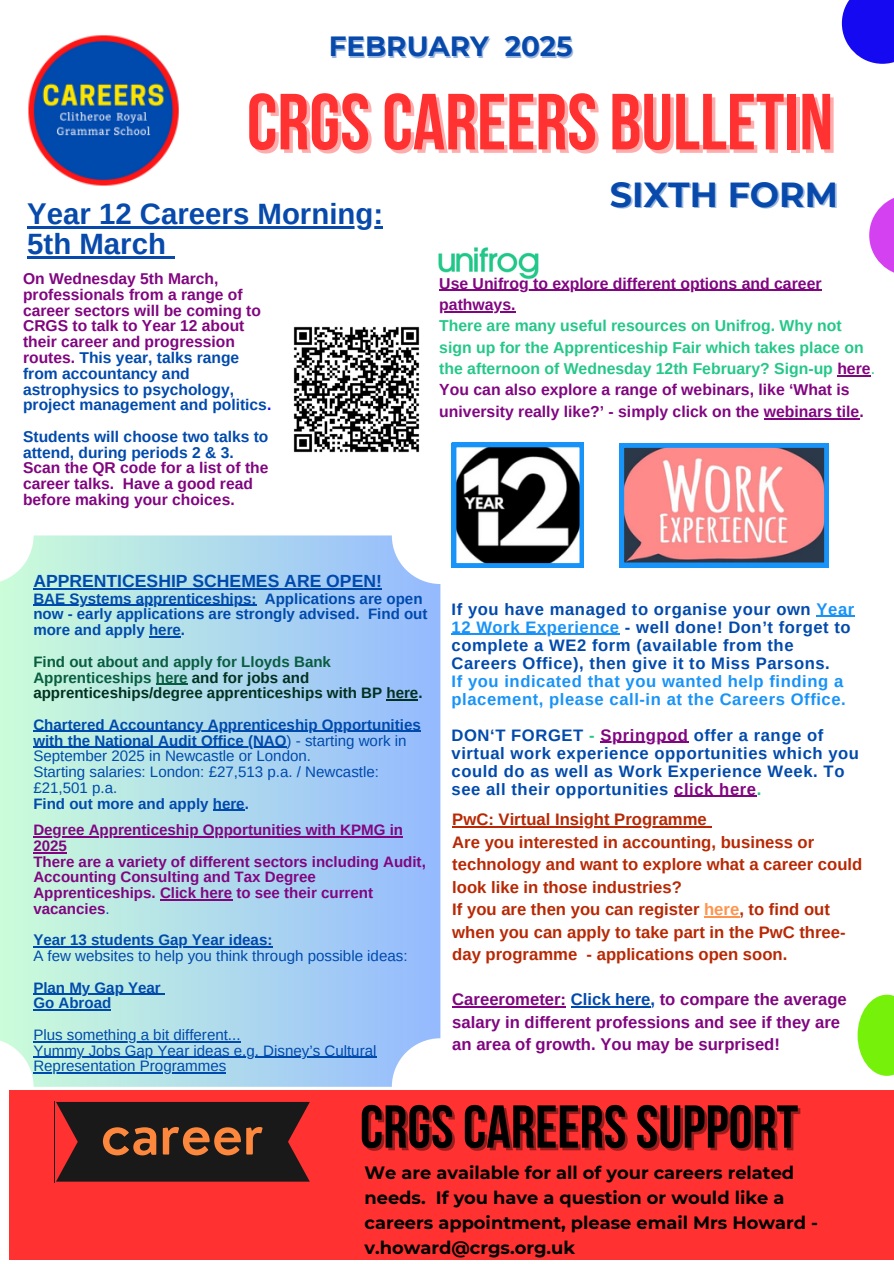
<style>
.page{position:relative;width:894px;height:1264px;background:#fff}
.page>*{position:absolute;margin:0;border:0;box-sizing:border-box;transform-origin:0 0}
.t1{font:700 79.2px "Bebas Neue";color:#ff3131}
.t2{font:700 60.3px "Bebas Neue";color:#000}
.t3{font:700 34.8px "Montserrat";color:#074aac}
.t4{font:700 29.4px/30.3px "Arimo";color:#074aac}
.t5{font:700 27.75px "Montserrat";color:#074aac}
.t6{font:700 17.85px/24.8px "Montserrat";color:#000}
.t7{font:700 17.55px "Arimo";color:#004aad}
.t8{font:700 16.65px/22.5px "Arimo";color:#b82804}
.t9{font:700 16.65px/18px "Arimo";letter-spacing:.035em;color:#1893f8}
.t10{font:700 16.65px/18px "Arimo";letter-spacing:.035em;color:#004aad}
.t11{font:700 16.65px/22.5px "Arimo";color:#810580}
.t12{font:700 15.75px/21.3px "Arimo";color:#23c889}
.t13{font:700 15.75px/21.3px "Arimo";color:#810580}
.t14{font:700 15.6px/15.8px "Arimo";color:#810580}
.t15{font:700 15.6px/15.8px "Arimo";color:#004aad}
.t16{font:15.15px/15.8px "Arimo";color:#004aad}
.t17{font:700 15.15px/15.8px "Arimo";color:#004aad}
.t18{font:700 15.15px/15.8px "Arimo";color:#810580}
.t19{font:700 15.15px/15.8px "Arimo";color:#013120}
.s1{color:rgb(7 74 172/.4)}
.s2{color:#004aad}
.s3{color:#1509f1}
.s4{color:#810580}
.s5{font-weight:400}
.s6{color:#095d40}
.s7{font-weight:700}
.s8{font-weight:400;color:#004aad}
.s9{color:#1893f8}
.s10{color:#23c889}
.s11{color:#ff944e}
</style>
<div class="page">
<div style="left:9px;top:1090px;width:884px;height:170px;background:#ff3131"></div>
<svg style="left:857px;top:994px;width:36px;height:81px;fill:#76f109"></svg>
<img style="left:28px;top:35px;width:151px;height:151px">
<div style="left:55px;top:1101px;width:256px;height:81px;background:#191919"></div>
<svg style="left:103px;top:1127px;width:53px;height:28px"></svg>
<svg style="left:163px;top:1127px;width:99px;height:28px"></svg>
<svg style="left:869px;top:198px;width:24px;height:74px;fill:#d441f1"></svg>
<div style="left:841px;top:0;width:52px;height:64px;background:#1509f1"></div>
<img style="left:438px;top:247px;width:100px;height:66px">
<hr style="left:439px;top:290px;width:33px;height:1px;background:#810580">
<hr style="left:472px;top:290px;width:56px;height:1px;background:#810580">
<hr style="left:528px;top:290px;width:293px;height:1px;background:#810580">
<hr style="left:439px;top:311px;width:76px;height:1px;background:#810580">
<hr style="left:837px;top:375px;width:33px;height:1px;background:#810580">
<hr style="left:763px;top:418px;width:96px;height:1px;background:#810580">
<svg style="left:619px;top:443px;width:209px;height:124px;background:#ca919e"></svg>
<svg style="left:452px;top:443px;width:131px;height:124px"></svg>
<svg style="left:0;top:535px;width:440px;height:551px;background:#afd9eb"></svg>
<img style="left:293px;top:326px;width:127px;height:127px">
<hr style="left:33px;top:588px;width:349px;height:1px;background:#004aad">
<hr style="left:33px;top:605px;width:223px;height:1px;background:#004aad">
<hr style="left:149px;top:636px;width:32px;height:1px;background:#004aad">
<hr style="left:156px;top:683px;width:32px;height:1px;background:#095d40">
<hr style="left:386px;top:699px;width:32px;height:1px;background:#013120">
<hr style="left:33px;top:731px;width:76px;height:1px;background:#004aad">
<hr style="left:109px;top:731px;width:311px;height:1px;background:#004aad">
<hr style="left:33px;top:746px;width:253px;height:1px;background:#004aad">
<hr style="left:213px;top:809px;width:31px;height:1px;background:#004aad">
<hr style="left:816px;top:615px;width:38px;height:2px;background:#1893f8">
<hr style="left:451px;top:633px;width:168px;height:2px;background:#1893f8">
<hr style="left:600px;top:741px;width:88px;height:2px;background:#810580">
<hr style="left:674px;top:795px;width:82px;height:2px;background:#810580">
<hr style="left:27px;top:226px;width:356px;height:2px;background:#074aac">
<hr style="left:27px;top:256px;width:139px;height:3px;background:#074aac">
<svg style="left:166px;top:256px;width:8px;height:3px"></svg>
<hr style="left:33px;top:836px;width:370px;height:1px;background:#810580">
<hr style="left:33px;top:852px;width:34px;height:1px;background:#810580">
<hr style="left:160px;top:899px;width:72px;height:1px;background:#810580">
<hr style="left:33px;top:946px;width:239px;height:1px;background:#004aad">
<hr style="left:33px;top:993px;width:128px;height:1px;background:#004aad">
<hr style="left:33px;top:1009px;width:78px;height:1px;background:#004aad">
<hr style="left:33px;top:1041px;width:207px;height:1px;background:#004aad">
<hr style="left:33px;top:1056px;width:343px;height:1px;background:#004aad">
<hr style="left:33px;top:1072px;width:193px;height:1px;background:#004aad">
<hr style="left:452px;top:826px;width:254px;height:1px;background:#b82804">
<hr style="left:704px;top:916px;width:35px;height:1px;background:#ff944e">
<hr style="left:452px;top:1006px;width:114px;height:1px;background:#810580">
<hr style="left:570px;top:1006px;width:80px;height:1px;background:#004aad">
<p class="t5" style="left:328px;top:30px;width:247px">FEBRUARY <span class="s1">2025</span></p>
<p class="t1" style="left:247px;top:90px;width:587px">CRGSCAREERS BULLETIN</p>
<p class="t3" style="left:609px;top:173px;width:229px">SIXTH FORM</p>
<p class="t4" style="left:27px;top:198px;width:357px">Year 12 Careers Morning:<br>5th March</p>
<p class="t14" style="left:23px;top:271px;width:250px">On Wednesday 5th March, professionals from a range of career sectors will be coming to<br>CRGS to talk to Year 12 about their career and progression routes. <span class="s2">This year, talks range from accountancy and astrophysics to psychology, project management and politics</span><span class="s3">.</span></p>
<p class="t15" style="left:23px;top:428px;width:247px">Students will choose two talks to attend, during periods 2 &amp; 3.</p>
<p class="t14" style="left:23px;top:460px;width:247px">Scan the QR code for a list of the career talks. Have a good read before making your choices.</p>
<p class="t13" style="left:439px;top:272px;width:383px">Use Unifrog to explore different options and career</p>
<h3 class="t12" style="left:439px;top:294px;width:437px"><span class="s4">pathways.<br></span>There are many useful resources on Unifrog. Why not sign up for the Apprenticeship Fair which takes place on the afternoon of Wednesday 12th February? Sign-up <span class="s4">here</span><span class="s5">.</span></h3>
<h5 class="t13" style="left:439px;top:379px;width:426px">You can also explore a range of webinars, like ‘What is university really like?’ - simply click on the webinars tile.</h5>
<p class="t7" style="left:33px;top:571px;width:350px">APPRENTICESHIP SCHEMES ARE OPEN!</p>
<p class="t17" style="left:33px;top:590px;width:395px">BAE Systems apprenticeships: Applications are open now - early applications are strongly advised. Find out more and apply here.</p>
<p class="t19" style="left:33px;top:653px;width:390px"><span class="s6">Find out about and apply for Lloyds Bank<br>Apprenticeships here</span> and for jobs and apprenticeships/degree apprenticeships with BP here.</p>
<p class="t17" style="left:33px;top:716px;width:389px">Chartered Accountancy Apprenticeship Opportunities</p>
<p class="t16" style="left:33px;top:732px;width:374px"><span class="s7">with the National Audit Office (NAO</span>) - starting work in September 2025 in Newcastle or London.<br>Starting salaries: London: £27,513 p.a. / Newcastle: £21,501 p.a.</p>
<p class="t17" style="left:33px;top:795px;width:217px">Find out more and apply here.</p>
<p class="t18" style="left:33px;top:822px;width:371px">Degree Apprenticeship Opportunities with KPMG in<br>2025</p>
<p class="t18" style="left:33px;top:853px;width:394px">There are a variety of different sectors including Audit, Accounting Consulting and Tax Degree Apprenticeships. Click here to see their current vacancies<span class="s8">.</span></p>
<p class="t17" style="left:33px;top:932px;width:240px">Year 13 students Gap Year ideas:</p>
<h6 class="t16" style="left:33px;top:948px;width:375px">A few websites to help you think through possible ideas:</h6>
<h6 class="t17" style="left:33px;top:979px;width:129px">Plan My Gap Year</h6>
<h6 class="t17" style="left:33px;top:995px;width:79px">Go Abroad</h6>
<h6 class="t16" style="left:33px;top:1026px;width:209px">Plus something a bit different...</h6>
<p class="t16" style="left:33px;top:1042px;width:344px">Yummy Jobs Gap Year ideas e.g. Disney’s Cultural</p>
<h2 class="t16" style="left:33px;top:1058px;width:194px">Representation Programmes</h2>
<p class="t10" style="left:451px;top:600px;width:404px">If you have managed to organise your own <span class="s9">Year</span></p>
<p class="t9" style="left:451px;top:618px;width:400px">12 Work Experience <span class="s2">- well done! Don’t forget to complete a WE2 form (available from the Careers Office), then give it to Miss Parsons.<br></span>If you indicated that you wanted help finding a placement, please call-in at the Careers Office.</p>
<p class="t10" style="left:451px;top:726px;width:373px">DON‘T FORGET <span class="s10">-</span> <span class="s4">Springpod</span> offer a range of</p>
<p class="t10" style="left:451px;top:744px;width:409px">virtual work experience opportunities which you could do as well as Work Experience Week. To see all their opportunities <span class="s4">click here</span><span class="s10">.</span></p>
<h6 class="t8" style="left:452px;top:808px;width:411px">PwC: Virtual Insight Programme<br>Are you interested in accounting, business or technology and want to explore what a career could look like in those industries?<br>If you are then you can register <span class="s11">here</span>, to find out when you can apply to take part in the PwC three&shy;day programme - applications open soon.</h6>
<p class="t11" style="left:452px;top:988px;width:396px">Careerometer: <span class="s2">Click here,</span> to compare the average salary in different professions and see if they are an area of growth. You may be surprised!</p>
<p class="t2" style="left:360px;top:1102px;width:439px">CRGSCAREERSSUPPORT</p>
<p class="t6" style="left:364px;top:1160px;width:455px">We are available for all of your careers related needs. If you have a question or would like a careers appointment, please email Mrs Howard - v.howard@crgs.org.uk</p>
</div>
